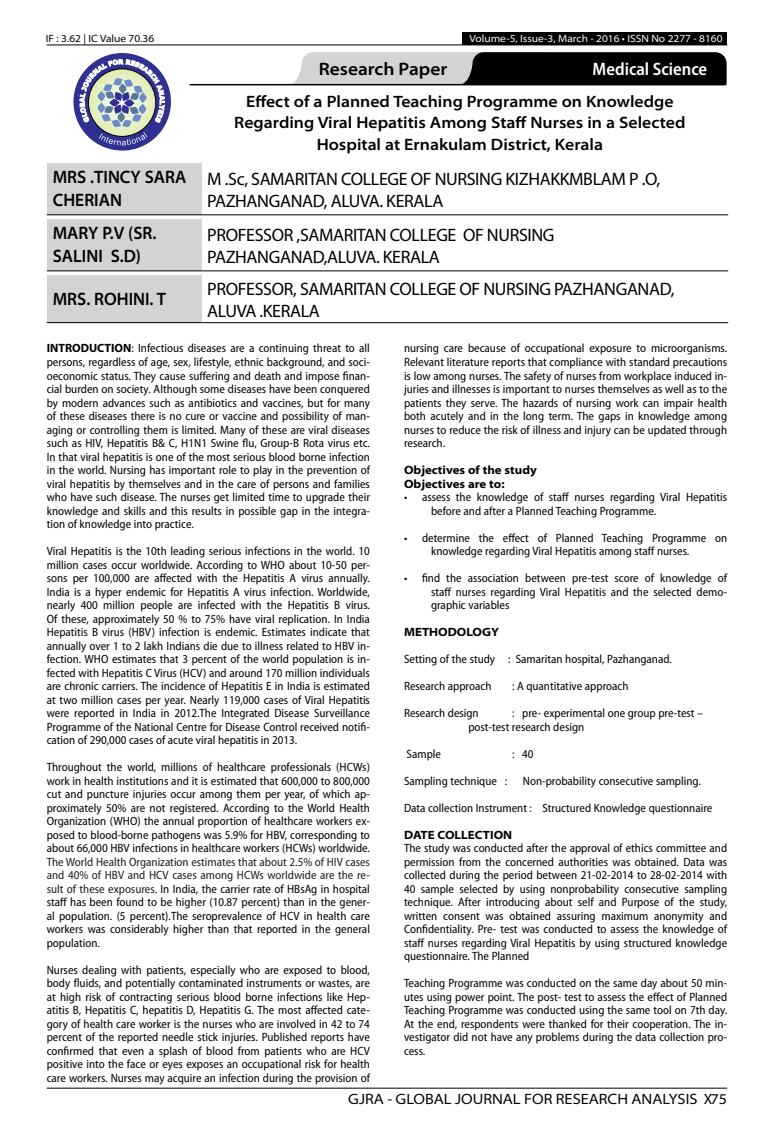
<style>
.page{position:relative;width:774px;height:1136px;background:#fff}
.page>*{position:absolute;margin:0;border:0;box-sizing:border-box;transform-origin:0 0}
.t1{font:18px/21.6px "Myriad Pro";letter-spacing:-.02em;color:#000}
.t2{font:600 semi-expanded 18px/23.4px "Myriad Pro";color:#000;scale:.9 1}
.t3{font:600 semi-condensed 18px "Myriad Pro";color:#fff}
.t4{font:600 semi-expanded 18px "Myriad Pro";color:#000}
.t5{font:600 semi-expanded 16.5px/21.5px "Myriad Pro";color:#000;text-align:center}
.t6{font:semi-expanded 15px "Myriad Pro";color:#000}
.t7{font:semi-condensed 12px/13.5px "Myriad Pro";color:#000;text-align:justify}
.t8{font:700 semi-expanded 12px/13.5px "Myriad Pro";color:#000}
.t9{font:semi-expanded 10.5px "Myriad Pro";color:#fff}
.t10{font:semi-expanded 10.5px "Myriad Pro";color:#000}
.s1{font-weight:700;font-stretch:normal}
.s2{color:#1e1e1e}
.s3{font-stretch:normal}
</style>
<div class="page">
<hr style="left:47px;top:1087px;width:680px;height:1px;background:#000">
<div style="left:462px;top:32px;width:265px;height:13px;background:#000"></div>
<hr style="left:47px;top:45px;width:680px;height:1px;background:#000">
<svg style="left:288px;top:52px;width:439px;height:33px;background:#5a5a5b"></svg>
<hr style="left:190px;top:84px;width:535px;height:1px;background:#000">
<div style="left:73px;top:53px;width:98px;height:97px;background:#2e3092;border-radius:50%"></div>
<svg style="left:80px;top:59px;width:85px;height:86px"></svg>
<div style="left:47px;top:163px;width:154px;height:52px;background:#d1d3d4"></div>
<hr style="left:47px;top:214px;width:154px;height:1px;background:#000">
<hr style="left:201px;top:214px;width:527px;height:1px;background:#000">
<div style="left:47px;top:219px;width:154px;height:52px;background:#d1d3d4"></div>
<hr style="left:47px;top:270px;width:154px;height:1px;background:#000">
<hr style="left:201px;top:270px;width:527px;height:1px;background:#000">
<div style="left:47px;top:275px;width:154px;height:47px;background:#d1d3d4"></div>
<hr style="left:47px;top:322px;width:154px;height:1px;background:#000">
<hr style="left:201px;top:322px;width:527px;height:1px;background:#000">
<p class="t10" style="left:46px;top:32px;width:110px">IF : 3.62 | IC Value 70.36</p>
<p class="t9" style="left:469px;top:32px;width:255px">Volume-5, Issue-3, March - 2016 • ISSN No 2277 - 8160</p>
<h1 class="t4" style="left:319px;top:59px;width:130px">Research Paper</h1>
<h1 class="t3" style="left:593px;top:59px;width:116px">Medical Science</h1>
<h2 class="t5" style="left:234px;top:91px;width:453px">Effect of a Planned Teaching Programme on Knowledge<br>Regarding Viral Hepatitis Among Staff Nurses in a Selected<br>Hospital at Ernakulam District, Kerala</h2>
<h1 class="t2" style="left:53px;top:165px;width:150px">MRS .TINCY SARA<br>CHERIAN</h1>
<h1 class="t1" style="left:207px;top:168px;width:454px">M .Sc, SAMARITAN COLLEGE OF NURSING KIZHAKKMBLAM P .O,<br>PAZHANGANAD, ALUVA. KERALA</h1>
<h1 class="t2" style="left:53px;top:221px;width:117px">MARY P.V (SR.<br>SALINI S.D)</h1>
<h1 class="t1" style="left:207px;top:224px;width:349px">PROFESSOR ,SAMARITAN COLLEGE OF NURSING<br>PAZHANGANAD,ALUVA. KERALA</h1>
<h1 class="t2" style="left:53px;top:287px;width:127px">MRS. ROHINI. T</h1>
<h1 class="t1" style="left:207px;top:278px;width:469px">PROFESSOR, SAMARITAN COLLEGE OF NURSING PAZHANGANAD,<br>ALUVA .KERALA</h1>
<p class="t7" style="left:47px;top:342px;width:325px"><span class="s1">INTRODUCTION</span>: Infectious diseases are a continuing threat to all persons, regardless of age, sex, lifestyle, ethnic background, and soci&shy;oeconomic status. They cause suffering and death and impose finan&shy;cial burden on society. Although some diseases have been conquered by modern advances such as antibiotics and vaccines, but for many of these diseases there is no cure or vaccine and possibility of man&shy;aging or controlling them is limited. Many of these are viral diseases such as HIV, Hepatitis B&amp; C, H1N1 Swine flu, Group-B Rota virus etc.<br>In that viral hepatitis is one of the most serious blood borne infection in the world. Nursing has important role to play in the prevention of viral hepatitis by themselves and in the care of persons and families who have such disease. The nurses get limited time to upgrade their knowledge and skills and this results in possible gap in the integra&shy;tion of knowledge into practice.</p>
<p class="t7" style="left:47px;top:544px;width:325px">Viral Hepatitis is the 10th leading serious infections in the world. 10 million cases occur worldwide. According to WHO about 10-50 per&shy;sons per 100,000 are affected with the Hepatitis A virus annually.<br>India is a hyper endemic for Hepatitis A virus infection. Worldwide, nearly 400 million people are infected with the Hepatitis B virus.<br>Of these, approximately 50 % to 75% have viral replication. In India Hepatitis B virus (HBV) infection is endemic. Estimates indicate that annually over 1 to 2 lakh Indians die due to illness related to HBV in&shy;fection. WHO estimates that 3 percent of the world population is in&shy;fected with Hepatitis C Virus (HCV) and around 170 million individuals are chronic carriers. The incidence of Hepatitis E in India is estimated at two million cases per year. Nearly 119,000 cases of Viral Hepatitis were reported in India in 2012.The Integrated Disease Surveillance Programme of the National Centre for Disease Control received notifi&shy;cation of 290,000 cases of acute viral hepatitis in 2013.</p>
<p class="t7" style="left:47px;top:760px;width:325px">Throughout the world, millions of healthcare professionals (HCWs) work in health institutions and it is estimated that 600,000 to 800,000 cut and puncture injuries occur among them per year, of which ap&shy;proximately 50% are not registered. According to the World Health Organization (WHO) the annual proportion of healthcare workers ex&shy;posed to blood-borne pathogens was 5.9% for HBV, corresponding to about 66,000 HBV infections in healthcare workers (HCWs) worldwide.</p>
<p class="t7" style="left:47px;top:855px;width:325px"><span class="s2">The World Health Organization estimates that about 2.5% of HIV cases and 40% of HBV and HCV cases among HCWs worldwide are the re&shy;sult of these exposures.</span> In India, the carrier rate of HBsAg in hospital staff has been found to be higher (10.87 percent) than in the gener&shy;al population. (5 percent).The seroprevalence of HCV in health care workers was considerably higher than that reported in the general population.</p>
<p class="t7" style="left:47px;top:963px;width:325px">Nurses dealing with patients, especially who are exposed to blood, body fluids, and potentially contaminated instruments or wastes, are at high risk of contracting serious blood borne infections like Hep&shy;atitis B, Hepatitis C, hepatitis D, Hepatitis G. The most affected cate&shy;gory of health care worker is the nurses who are involved in 42 to 74 percent of the reported needle stick injuries. Published reports have confirmed that even a splash of blood from patients who are HCV positive into the face or eyes exposes an occupational risk for health care workers. Nurses may acquire an infection during the provision of</p>
<p class="t7" style="left:404px;top:342px;width:325px">nursing care because of occupational exposure to microorganisms.<br>Relevant literature reports that compliance with standard precautions is low among nurses. The safety of nurses from workplace induced in&shy;juries and illnesses is important to nurses themselves as well as to the patients they serve. The hazards of nursing work can impair health both acutely and in the long term. The gaps in knowledge among nurses to reduce the risk of illness and injury can be updated through research.</p>
<p class="t8" style="left:404px;top:463px;width:134px">Objectives of the study<br>Objectives are to:</p>
<p class="t7" style="left:431px;top:490px;width:298px;text-indent:-27px">• assess the knowledge of staff nurses regarding Viral Hepatitis before and after a Planned Teaching Programme.</p>
<p class="t7" style="left:431px;top:531px;width:298px;text-indent:-27px">• determine the effect of Planned Teaching Programme on knowledge regarding Viral Hepatitis among staff nurses.</p>
<p class="t7" style="left:431px;top:571px;width:298px;text-indent:-27px">• find the association between pre-test score of knowledge of staff nurses regarding Viral Hepatitis and the selected demo&shy;graphic variables</p>
<p class="t8" style="left:404px;top:625px;width:97px">METHODOLOGY</p>
<p class="t7" style="left:404px;top:652px;width:269px">Setting of the study : Samaritan hospital, Pazhanganad.</p>
<p class="t7" style="left:404px;top:679px;width:89px">Research approach</p>
<p class="t7" style="left:512px;top:679px;width:118px">: A quantitative approach</p>
<p class="t7" style="left:404px;top:706px;width:76px">Research design</p>
<p class="t7" style="left:468px;top:706px;width:236px;text-indent:44px">: pre- experimental one group pre-test – post-test research design</p>
<p class="t7" style="left:407px;top:747px;width:36px">Sample</p>
<p class="t7" style="left:512px;top:747px;width:23px">: 40</p>
<p class="t7" style="left:404px;top:774px;width:105px">Sampling technique :</p>
<p class="t7" style="left:523px;top:774px;width:180px">Non-probability consecutive sampling.</p>
<p class="t7" style="left:404px;top:801px;width:310px">Data collection Instrument : Structured Knowledge questionnaire</p>
<p class="t8" style="left:404px;top:828px;width:110px">DATE COLLECTION</p>
<p class="t7" style="left:404px;top:841px;width:325px">The study was conducted after the approval of ethics committee and permission from the concerned authorities was obtained. Data was collected during the period between 21-02-2014 to 28-02-2014 with 40 sample selected by using nonprobability consecutive sampling technique. After introducing about self and Purpose of the study, written consent was obtained assuring maximum anonymity and Confidentiality. Pre- test was conducted to assess the knowledge of staff nurses regarding Viral Hepatitis by using structured knowledge questionnaire. The Planned</p>
<p class="t7" style="left:404px;top:976px;width:325px">Teaching Programme was conducted on the same day about 50 min&shy;utes using power point. The post- test to assess the effect of Planned Teaching Programme was conducted using the same tool on 7th day.<br>At the end, respondents were thanked for their cooperation. The in&shy;vestigator did not have any problems during the data collection pro&shy;cess.</p>
<p class="t6" style="left:348px;top:1090px;width:380px">GJRA - GLOBAL JOURNAL FOR RESEARCH ANALYSIS <span class="s3">X</span> 75</p>
</div>
